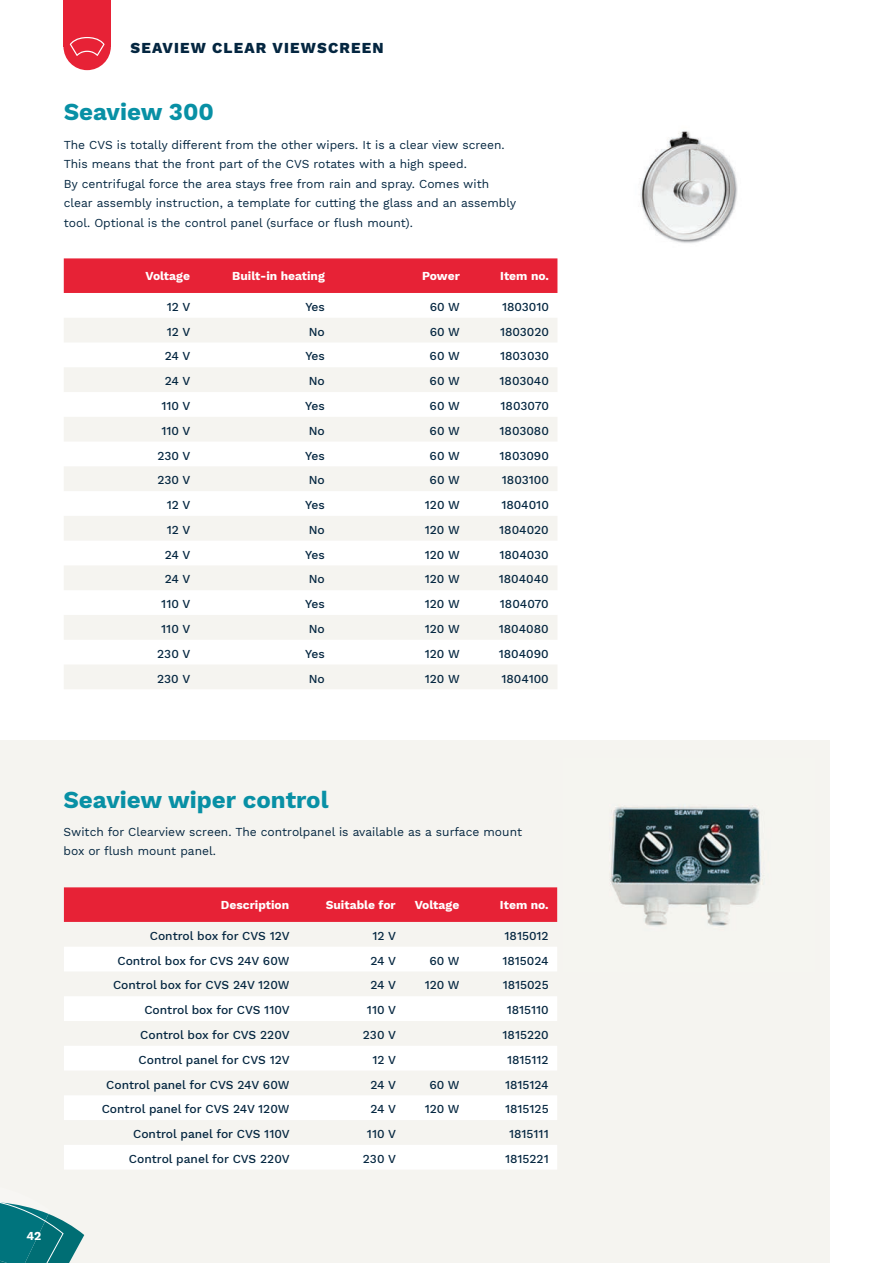
<style>
.page{position:relative;width:893px;height:1263px;background:#fff}
.page>*{position:absolute;margin:0;border:0;box-sizing:border-box;transform-origin:0 0}
.t1{font:700 24px "Work Sans";color:#0890a5}
.t2{font:800 15px "Work Sans";letter-spacing:.08em;color:#042640}
.t3{font:500 12px "Work Sans";color:#042640}
.t4{font:12px/19.5px "Work Sans";color:#042640}
.t5{font:700 12px "Work Sans";color:#fff}
</style>
<div class="page">
<div style="left:64px;top:258px;width:493px;height:35px;background:#e72236"></div>
<svg style="left:64px;top:318px;width:493px;height:371px;fill:#f5f4f0"></svg>
<img style="left:640px;top:131px;width:98px;height:112px">
<div style="left:0;top:740px;width:829px;height:523px;background:#f5f4f0"></div>
<img style="left:610px;top:806px;width:153px;height:120px">
<div style="left:64px;top:887px;width:493px;height:35px;background:#e72236"></div>
<svg style="left:64px;top:947px;width:493px;height:222px;fill:#fff"></svg>
<div style="left:63px;top:0;width:48px;height:46px;background:#e72236"></div>
<div style="left:63px;top:23px;width:48px;height:47px;background:#e72236;border-radius:50%"></div>
<svg style="left:70px;top:37px;width:35px;height:19px"></svg>
<svg style="left:0;top:1202px;width:84px;height:61px"></svg>
<p class="t2" style="left:131px;top:39px;width:254px">SEAVIEW CLEAR VIEWSCREEN</p>
<h1 class="t1" style="left:64px;top:98px;width:152px">Seaview 300</h1>
<p class="t4" style="left:64px;top:135px;width:454px">The CVS is totally different from the other wipers. It is a clear view screen.<br>This means that the front part of the CVS rotates with a high speed.<br>By centrifugal force the area stays free from rain and spray. Comes with clear assembly instruction, a template for cutting the glass and an assembly tool. Optional is the control panel (surface or flush mount).</p>
<p class="t5" style="left:145px;top:269px;width:46px">Voltage</p>
<p class="t5" style="left:232px;top:269px;width:94px">Built-in heating</p>
<p class="t5" style="left:422px;top:269px;width:39px">Power</p>
<p class="t5" style="left:500px;top:269px;width:50px">Item no.</p>
<p class="t3" style="left:167px;top:300px;width:25px">12 V</p>
<p class="t3" style="left:305px;top:300px;width:21px">Yes</p>
<p class="t3" style="left:430px;top:300px;width:32px">60 W</p>
<p class="t3" style="left:502px;top:300px;width:48px">1803010</p>
<p class="t3" style="left:167px;top:325px;width:25px">12 V</p>
<p class="t3" style="left:309px;top:325px;width:18px">No</p>
<p class="t3" style="left:430px;top:325px;width:32px">60 W</p>
<p class="t3" style="left:500px;top:325px;width:50px">1803020</p>
<p class="t3" style="left:165px;top:349px;width:27px">24 V</p>
<p class="t3" style="left:305px;top:349px;width:21px">Yes</p>
<p class="t3" style="left:430px;top:349px;width:32px">60 W</p>
<p class="t3" style="left:500px;top:349px;width:50px">1803030</p>
<p class="t3" style="left:165px;top:374px;width:27px">24 V</p>
<p class="t3" style="left:309px;top:374px;width:18px">No</p>
<p class="t3" style="left:430px;top:374px;width:32px">60 W</p>
<p class="t3" style="left:500px;top:374px;width:51px">1803040</p>
<p class="t3" style="left:161px;top:399px;width:30px">110 V</p>
<p class="t3" style="left:305px;top:399px;width:21px">Yes</p>
<p class="t3" style="left:430px;top:399px;width:32px">60 W</p>
<p class="t3" style="left:501px;top:399px;width:50px">1803070</p>
<p class="t3" style="left:161px;top:424px;width:30px">110 V</p>
<p class="t3" style="left:309px;top:424px;width:18px">No</p>
<p class="t3" style="left:430px;top:424px;width:32px">60 W</p>
<p class="t3" style="left:500px;top:424px;width:51px">1803080</p>
<p class="t3" style="left:157px;top:448px;width:35px">230 V</p>
<p class="t3" style="left:305px;top:448px;width:21px">Yes</p>
<p class="t3" style="left:430px;top:448px;width:32px">60 W</p>
<p class="t3" style="left:500px;top:448px;width:51px">1803090</p>
<p class="t3" style="left:157px;top:473px;width:35px">230 V</p>
<p class="t3" style="left:309px;top:473px;width:18px">No</p>
<p class="t3" style="left:430px;top:473px;width:32px">60 W</p>
<p class="t3" style="left:502px;top:473px;width:48px">1803100</p>
<p class="t3" style="left:167px;top:498px;width:25px">12 V</p>
<p class="t3" style="left:305px;top:498px;width:21px">Yes</p>
<p class="t3" style="left:425px;top:498px;width:36px">120 W</p>
<p class="t3" style="left:501px;top:498px;width:49px">1804010</p>
<p class="t3" style="left:167px;top:523px;width:25px">12 V</p>
<p class="t3" style="left:309px;top:523px;width:18px">No</p>
<p class="t3" style="left:425px;top:523px;width:36px">120 W</p>
<p class="t3" style="left:499px;top:523px;width:51px">1804020</p>
<p class="t3" style="left:165px;top:547px;width:27px">24 V</p>
<p class="t3" style="left:305px;top:547px;width:21px">Yes</p>
<p class="t3" style="left:425px;top:547px;width:36px">120 W</p>
<p class="t3" style="left:499px;top:547px;width:51px">1804030</p>
<p class="t3" style="left:165px;top:572px;width:27px">24 V</p>
<p class="t3" style="left:309px;top:572px;width:18px">No</p>
<p class="t3" style="left:425px;top:572px;width:36px">120 W</p>
<p class="t3" style="left:499px;top:572px;width:51px">1804040</p>
<p class="t3" style="left:161px;top:597px;width:30px">110 V</p>
<p class="t3" style="left:305px;top:597px;width:21px">Yes</p>
<p class="t3" style="left:425px;top:597px;width:36px">120 W</p>
<p class="t3" style="left:500px;top:597px;width:50px">1804070</p>
<p class="t3" style="left:161px;top:622px;width:30px">110 V</p>
<p class="t3" style="left:309px;top:622px;width:18px">No</p>
<p class="t3" style="left:425px;top:622px;width:36px">120 W</p>
<p class="t3" style="left:499px;top:622px;width:51px">1804080</p>
<p class="t3" style="left:157px;top:647px;width:35px">230 V</p>
<p class="t3" style="left:305px;top:647px;width:21px">Yes</p>
<p class="t3" style="left:425px;top:647px;width:36px">120 W</p>
<p class="t3" style="left:499px;top:647px;width:51px">1804090</p>
<p class="t3" style="left:157px;top:671px;width:35px">230 V</p>
<p class="t3" style="left:309px;top:671px;width:18px">No</p>
<p class="t3" style="left:425px;top:671px;width:36px">120 W</p>
<p class="t3" style="left:501px;top:671px;width:49px">1804100</p>
<h1 class="t1" style="left:63px;top:786px;width:267px">Seaview wiper control</h1>
<p class="t4" style="left:63px;top:823px;width:460px">Switch for Clearview screen. The controlpanel is available as a surface mount box or flush mount panel.</p>
<p class="t5" style="left:221px;top:898px;width:70px">Description</p>
<p class="t5" style="left:326px;top:898px;width:71px">Suitable for</p>
<p class="t5" style="left:415px;top:898px;width:46px">Voltage</p>
<p class="t5" style="left:500px;top:898px;width:50px">Item no.</p>
<p class="t3" style="left:150px;top:929px;width:141px">Control box for CVS 12V</p>
<p class="t3" style="left:372px;top:929px;width:25px">12 V</p>
<p class="t3" style="left:505px;top:929px;width:46px">1815012</p>
<p class="t3" style="left:117px;top:953px;width:174px">Control box for CVS 24V 60W</p>
<p class="t3" style="left:370px;top:953px;width:27px">24 V</p>
<p class="t3" style="left:429px;top:953px;width:32px">60 W</p>
<p class="t3" style="left:502px;top:953px;width:48px">1815024</p>
<p class="t3" style="left:113px;top:978px;width:178px">Control box for CVS 24V 120W</p>
<p class="t3" style="left:370px;top:978px;width:27px">24 V</p>
<p class="t3" style="left:425px;top:978px;width:36px">120 W</p>
<p class="t3" style="left:503px;top:978px;width:48px">1815025</p>
<p class="t3" style="left:144px;top:1003px;width:147px">Control box for CVS 110V</p>
<p class="t3" style="left:367px;top:1003px;width:30px">110 V</p>
<p class="t3" style="left:507px;top:1003px;width:44px">1815110</p>
<p class="t3" style="left:140px;top:1028px;width:151px">Control box for CVS 220V</p>
<p class="t3" style="left:363px;top:1028px;width:35px">230 V</p>
<p class="t3" style="left:503px;top:1028px;width:48px">1815220</p>
<p class="t3" style="left:139px;top:1052px;width:153px">Control panel for CVS 12V</p>
<p class="t3" style="left:372px;top:1052px;width:25px">12 V</p>
<p class="t3" style="left:507px;top:1052px;width:43px">1815112</p>
<p class="t3" style="left:106px;top:1077px;width:185px">Control panel for CVS 24V 60W</p>
<p class="t3" style="left:370px;top:1077px;width:27px">24 V</p>
<p class="t3" style="left:429px;top:1077px;width:32px">60 W</p>
<p class="t3" style="left:505px;top:1077px;width:45px">1815124</p>
<p class="t3" style="left:102px;top:1102px;width:189px">Control panel for CVS 24V 120W</p>
<p class="t3" style="left:370px;top:1102px;width:27px">24 V</p>
<p class="t3" style="left:425px;top:1102px;width:36px">120 W</p>
<p class="t3" style="left:505px;top:1102px;width:45px">1815125</p>
<p class="t3" style="left:133px;top:1127px;width:158px">Control panel for CVS 110V</p>
<p class="t3" style="left:367px;top:1127px;width:30px">110 V</p>
<p class="t3" style="left:509px;top:1127px;width:41px">1815111</p>
<p class="t3" style="left:129px;top:1152px;width:162px">Control panel for CVS 220V</p>
<p class="t3" style="left:363px;top:1152px;width:35px">230 V</p>
<p class="t3" style="left:505px;top:1152px;width:45px">1815221</p>
<p class="t5" style="left:27px;top:1229px;width:16px">42</p>
</div>
